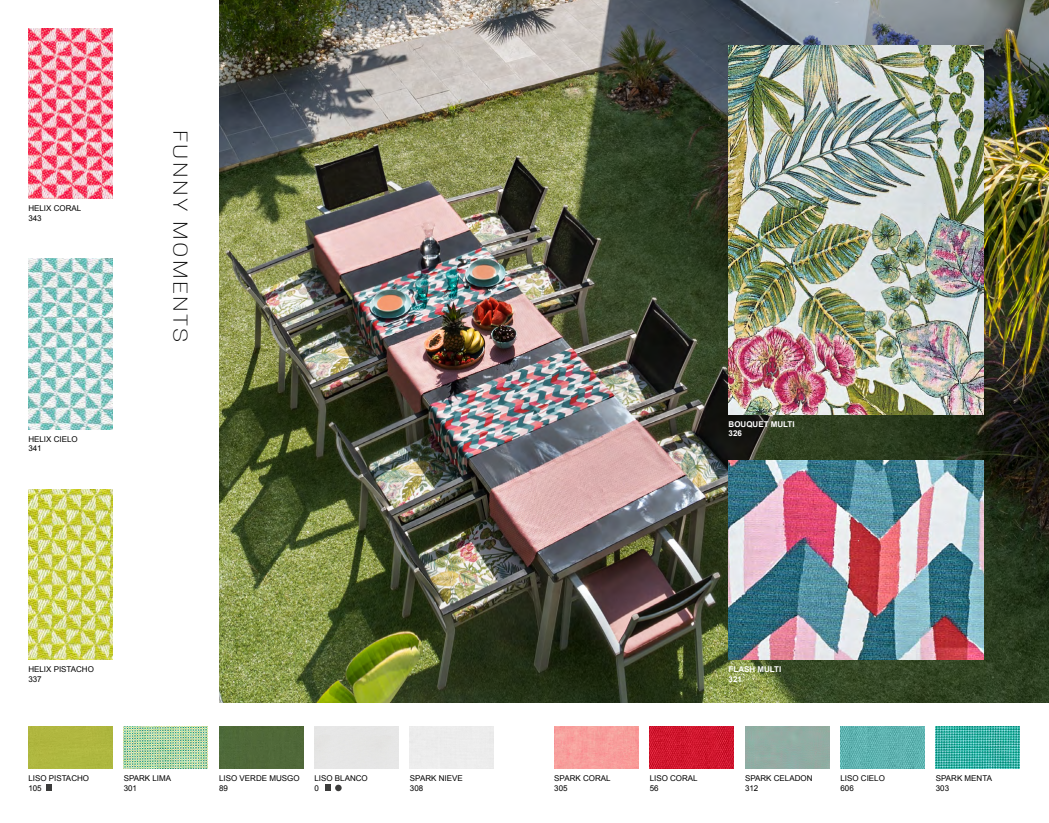
<style>
.page{position:relative;width:1049px;height:823px;background:#fff}
.page>*{position:absolute;margin:0;border:0;box-sizing:border-box;transform-origin:0 0}
.t1{font:300 18px "Cooper Hewitt";letter-spacing:.1em;color:#000;scale:1.33 1}
.t2{font:8px/9.6px "Arial";color:#000}
.t3{font:700 8px/9.6px "Arial";color:#fff}
</style>
<div class="page">
<div style="left:335px;top:784px;width:7px;height:6px;background:#3c3c3b;border-radius:50%"></div>
<svg style="left:46px;top:784px;width:6px;height:6px"></svg>
<svg style="left:325px;top:784px;width:6px;height:6px"></svg>
<img style="left:219px;top:0;width:830px;height:702px">
<img style="left:28px;top:28px;width:84px;height:170px">
<img style="left:28px;top:258px;width:84px;height:171px">
<img style="left:28px;top:489px;width:84px;height:170px">
<div style="left:219px;top:726px;width:84px;height:42px;background:#4f6939"></div>
<div style="left:28px;top:726px;width:84px;height:42px;background:#b0b740"></div>
<img style="left:124px;top:726px;width:84px;height:42px">
<img style="left:729px;top:45px;width:255px;height:369px">
<img style="left:729px;top:460px;width:255px;height:199px">
<img style="left:936px;top:726px;width:84px;height:42px">
<img style="left:650px;top:726px;width:84px;height:42px">
<img style="left:554px;top:726px;width:84px;height:42px">
<img style="left:840px;top:726px;width:84px;height:42px">
<p class="t2" style="left:28px;top:204px;width:54px">HELIX CORAL<br>343</p>
<p class="t2" style="left:28px;top:434px;width:51px">HELIX CIELO<br>341</p>
<h1 class="t1" style="left:191px;top:130px;width:161px;rotate:90deg">FUNNY MOMENTS</h1>
<p class="t2" style="left:28px;top:664px;width:67px">HELIX PISTACHO<br>337</p>
<p class="t2" style="left:28px;top:773px;width:62px">LISO PISTACHO<br>105</p>
<p class="t2" style="left:124px;top:773px;width:49px">SPARK LIMA<br>301</p>
<p class="t2" style="left:219px;top:773px;width:82px">LISO VERDE MUSGO<br>89</p>
<p class="t2" style="left:314px;top:773px;width:55px">LISO BLANCO<br>0</p>
<p class="t2" style="left:410px;top:773px;width:54px">SPARK NIEVE<br>308</p>
<p class="t3" style="left:728px;top:419px;width:68px">BOUQUET MULTI<br>326</p>
<p class="t3" style="left:728px;top:664px;width:54px">FLASH MULTI<br>321</p>
<p class="t2" style="left:554px;top:773px;width:58px">SPARK CORAL<br>305</p>
<p class="t2" style="left:650px;top:773px;width:50px">LISO CORAL<br>56</p>
<p class="t2" style="left:745px;top:773px;width:69px">SPARK CELADON<br>312</p>
<p class="t2" style="left:840px;top:773px;width:46px">LISO CIELO<br>606</p>
<p class="t2" style="left:936px;top:773px;width:58px">SPARK MENTA<br>303</p>
</div>
